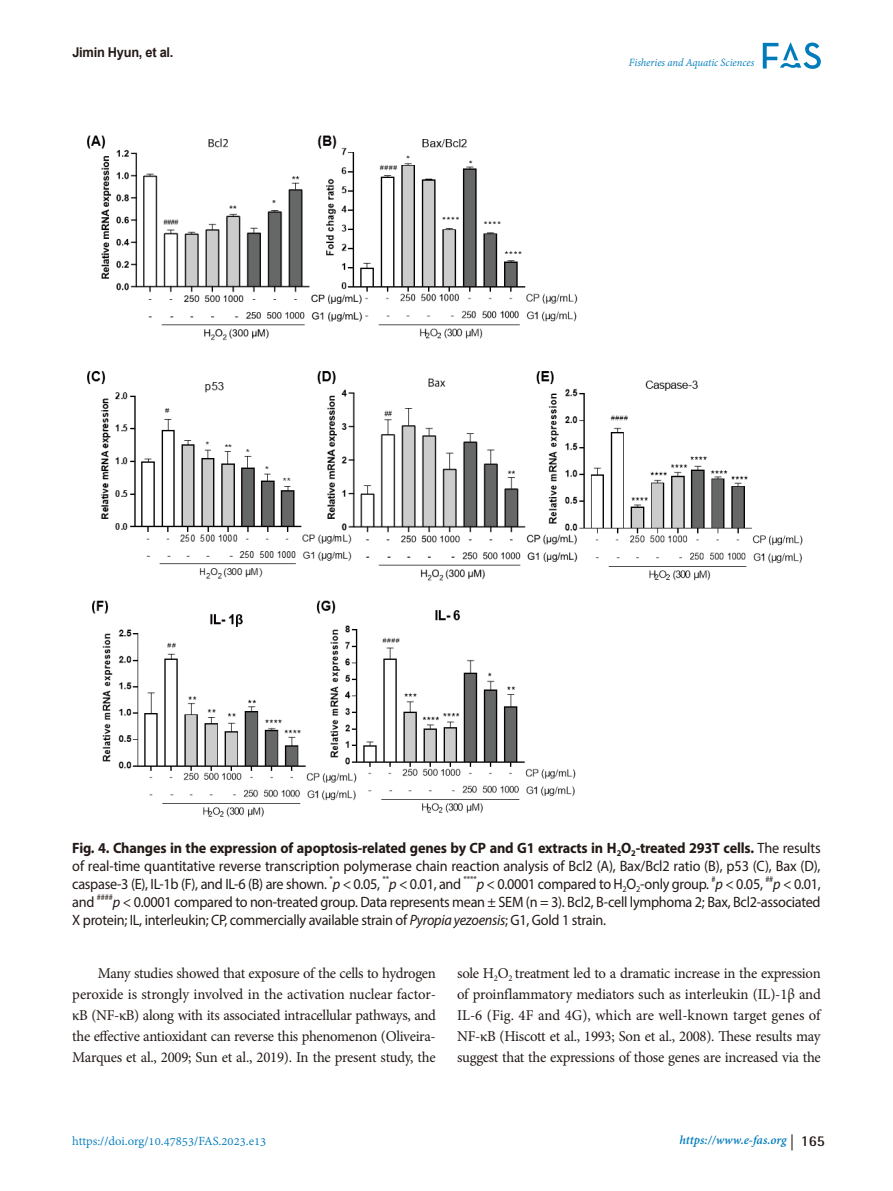
<style>
.page{position:relative;width:893px;height:1191px;background:#fff}
.page>*{position:absolute;margin:0;border:0;box-sizing:border-box;transform-origin:0 0}
.표준{font:15px/21px "Minion Pro";letter-spacing:-.02em;color:#231916;text-align:justify}
.table_title{font:15px/18px "Myriad Pro";letter-spacing:-.02em;color:#231916;text-align:justify;scale:.95 1}
.t1{font:13.5px "Adobe Devanagari";color:#007cbc}
.t2{font:italic 700 13.5px "Adobe Devanagari";color:#007cbc}
.t3{font:700 13.5px "Arial";letter-spacing:-.02em;color:#231916;scale:.95 1}
.t4{font:italic 12px "Adobe Devanagari";letter-spacing:-.005em;color:#007cbc;scale:.95 1}
.table_title-2{font:8.7px "Myriad Pro";color:#231916;scale:.95 1}
.s1{font-weight:700}
.s2{font-style:italic}
.s3{font-family:"Helvetica Neue LT Pro";font-weight:400;font-style:normal;font-size:16.05px;color:#231916}
.s4{font-family:"Rotis Semi Sans Std";font-style:normal;font-size:15px;color:#231916}
</style>
<div class="page">
<svg style="left:763px;top:43px;width:58px;height:26px"></svg>
<img style="left:87px;top:135px;width:716px;height:446px">
<img style="left:92px;top:600px;width:484px;height:218px">
<p class="t3" style="left:72px;top:42px;width:108px">Jimin Hyun, et al.</p>
<p class="t4" style="left:629px;top:56px;width:133px">Fisheries and Aquatic Sciences</p>
<p class="table_title" style="left:72px;top:838px;width:789px"><span class="s1">Fig. 4. Changes in the expression of apoptosis-related genes by CP and G1 extracts in H</span><sub>2</sub><span class="s1">O</span><sub>2</sub><span class="s1">-treated 293T cells.</span> The results of real-time quantitative reverse transcription polymerase chain reaction analysis of Bcl2 (A), Bax/Bcl2 ratio (B), p53 (C), Bax (D), caspase-3 (E), IL-1b (F), and IL-6 (B) are shown. <span class="s2">p</span> &lt; 0.05,</p>
<p class="table_title-2" style="left:329px;top:873px;width:5px">*</p>
<p class="table_title-2" style="left:383px;top:873px;width:9px">**</p>
<p class="table_title" style="left:389px;top:874px;width:77px"><span class="s2">p</span> &lt; 0.01, and</p>
<p class="table_title-2" style="left:464px;top:873px;width:15px">****</p>
<p class="table_title" style="left:477px;top:874px;width:303px"><span class="s2">p</span> &lt; 0.0001 compared to H<sub>2</sub>O<sub>2</sub>-only group. <span class="s2">p</span> &lt; 0.05,</p>
<p class="table_title-2" style="left:711px;top:873px;width:6px">#</p>
<p class="table_title-2" style="left:765px;top:873px;width:10px">##</p>
<p class="table_title" style="left:773px;top:874px;width:51px"><span class="s2">p</span> &lt; 0.01,</p>
<p class="table_title" style="left:72px;top:892px;width:25px">and</p>
<p class="table_title-2" style="left:97px;top:891px;width:18px">####</p>
<p class="table_title" style="left:72px;top:892px;width:789px;text-indent:41px"><span class="s2">p</span> &lt; 0.0001 compared to non-treated group. Data represents mean ± SEM (n = 3). Bcl2, B-cell lymphoma 2; Bax, Bcl2-associated<br>X protein; IL, interleukin; CP, commercially available strain of <span class="s2">Pyropia yezoensis</span>; G1, Gold 1 strain.</p>
<p class="표준" style="left:72px;top:963px;width:365px;text-indent:26px">Many studies showed that exposure of the cells to hydrogen peroxide is strongly involved in the activation nuclear factor&shy;κB (NF-κB) along with its associated intracellular pathways, and the effective antioxidant can reverse this phenomenon (Oliveira-Marques et al., 2009; Sun et al., 2019). In the present study, the</p>
<p class="표준" style="left:457px;top:963px;width:365px">sole H<sub>2</sub>O<sub>2</sub> treatment led to a dramatic increase in the expression of proinflammatory mediators such as interleukin (IL)-1β and IL-6 (Fig. 4F and 4G), which are well-known target genes of NF-κB (Hiscott et al., 1993; Son et al., 2008). These results may suggest that the expressions of those genes are increased via the</p>
<p class="t1" style="left:72px;top:1133px;width:196px">https://doi.org/10.47853/FAS.2023.e13</p>
<p class="t2" style="left:680px;top:1132px;width:147px">https://www.e-fas.org <span class="s3">|</span> <span class="s4">165</span></p>
</div>
